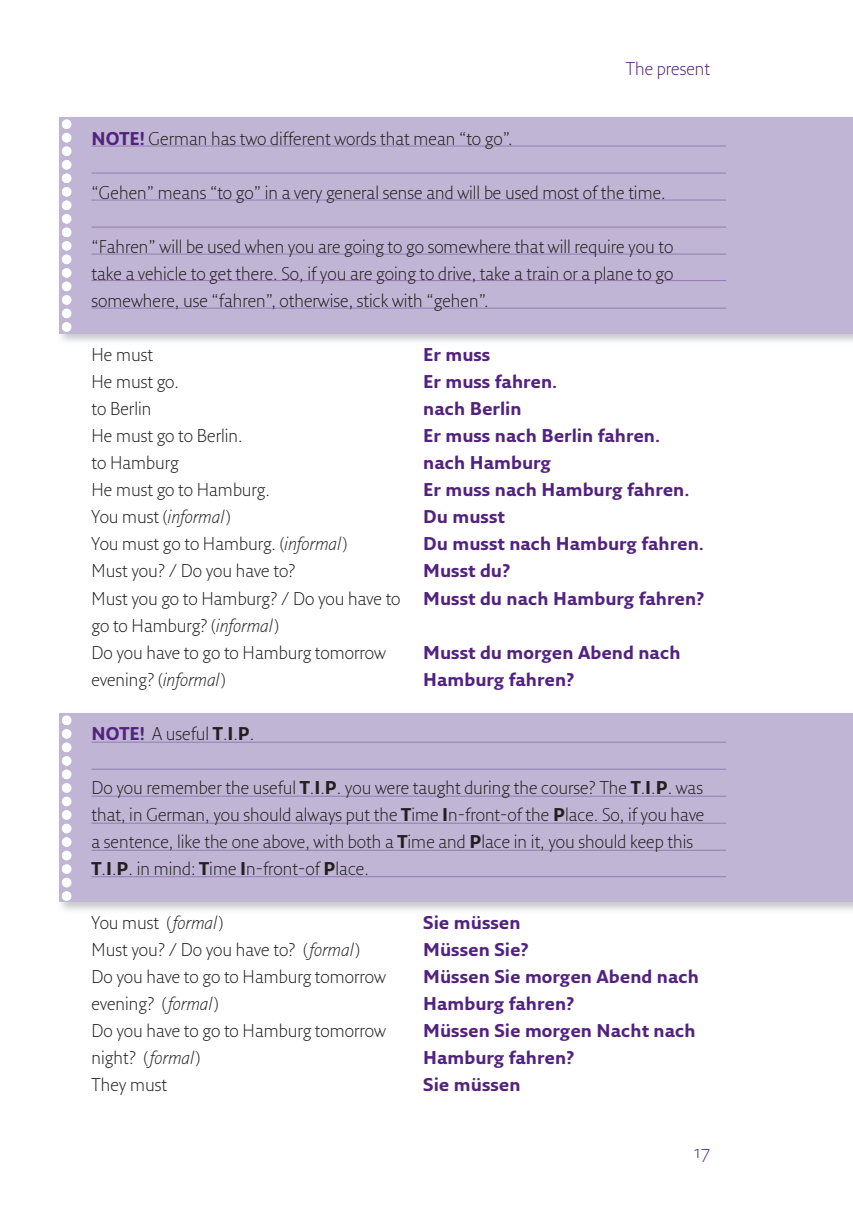
<style>
.page{position:relative;width:853px;height:1213px;background:#fff}
.page>*{position:absolute;margin:0;border:0;box-sizing:border-box;transform-origin:0 0}
.t1{font:300 18px/27px "Fresco Sans";color:#231f20}
.t2{font:700 18px "Fresco Sans";color:#52227f}
.t3{font:300 18px "Fresco Sans";color:#52227f}
.s1{font-weight:700;color:#52227f}
.s2{font-style:italic}
.s3{font-weight:700}
</style>
<div class="page">
<div style="left:60px;top:117px;width:793px;height:216px;background:#c0b5d4"></div>
<svg style="left:62px;top:119px;width:9px;height:213px"></svg>
<hr style="left:92px;top:146px;width:634px;height:1px;background:#947cb2">
<hr style="left:92px;top:173px;width:634px;height:1px;background:#947cb2">
<hr style="left:92px;top:200px;width:634px;height:1px;background:#947cb2">
<hr style="left:92px;top:227px;width:634px;height:1px;background:#947cb2">
<hr style="left:92px;top:254px;width:634px;height:1px;background:#947cb2">
<hr style="left:92px;top:280px;width:634px;height:1px;background:#947cb2">
<hr style="left:92px;top:308px;width:634px;height:1px;background:#947cb2">
<div style="left:60px;top:713px;width:793px;height:188px;background:#c0b5d4"></div>
<hr style="left:92px;top:741px;width:634px;height:1px;background:#947cb2">
<hr style="left:92px;top:768px;width:634px;height:1px;background:#947cb2">
<hr style="left:92px;top:795px;width:634px;height:1px;background:#947cb2">
<hr style="left:92px;top:822px;width:634px;height:1px;background:#947cb2">
<hr style="left:92px;top:849px;width:634px;height:1px;background:#947cb2">
<hr style="left:92px;top:876px;width:634px;height:1px;background:#947cb2">
<svg style="left:62px;top:715px;width:9px;height:185px"></svg>
<p class="t3" style="left:626px;top:61px;width:86px">The present</p>
<p class="t1" style="left:92px;top:127px;width:423px"><span class="s1">NOTE!</span> German has two different words that mean “to go”.</p>
<p class="t1" style="left:92px;top:181px;width:576px">“Gehen” means “to go” in a very general sense and will be used most of the time.</p>
<p class="t1" style="left:92px;top:235px;width:583px;text-align:justify">“Fahren” will be used when you are going to go somewhere that will require you to take a vehicle to get there. So, if you are going to drive, take a train or a plane to go somewhere, use “fahren”, otherwise, stick with “gehen”.</p>
<p class="t1" style="left:92px;top:343px;width:63px">He must</p>
<p class="t2" style="left:423px;top:348px;width:69px">Er muss</p>
<p class="t1" style="left:92px;top:370px;width:89px">He must go.</p>
<p class="t2" style="left:423px;top:375px;width:136px">Er muss fahren.</p>
<p class="t1" style="left:92px;top:397px;width:61px">to Berlin</p>
<p class="t2" style="left:423px;top:402px;width:100px">nach Berlin</p>
<p class="t1" style="left:92px;top:424px;width:153px">He must go to Berlin.</p>
<p class="t2" style="left:423px;top:429px;width:238px">Er muss nach Berlin fahren.</p>
<p class="t1" style="left:92px;top:451px;width:89px">to Hamburg</p>
<p class="t2" style="left:423px;top:456px;width:129px">nach Hamburg</p>
<p class="t1" style="left:92px;top:478px;width:180px">He must go to Hamburg.</p>
<p class="t2" style="left:423px;top:483px;width:268px">Er muss nach Hamburg fahren.</p>
<p class="t1" style="left:92px;top:505px;width:141px">You must (<span class="s2">informal</span>)</p>
<p class="t2" style="left:423px;top:510px;width:83px">Du musst</p>
<p class="t1" style="left:92px;top:532px;width:257px">You must go to Hamburg. (<span class="s2">informal</span>)</p>
<p class="t2" style="left:423px;top:537px;width:282px">Du musst nach Hamburg fahren.</p>
<p class="t1" style="left:92px;top:559px;width:206px">Must you? / Do you have to?</p>
<p class="t2" style="left:423px;top:564px;width:89px">Musst du?</p>
<p class="t1" style="left:92px;top:586px;width:310px">Must you go to Hamburg? / Do you have to</p>
<p class="t2" style="left:423px;top:591px;width:283px">Musst du nach Hamburg fahren?</p>
<p class="t1" style="left:92px;top:613px;width:296px">go to Hamburg? (<span class="s2">informal</span>)<br>Do you have to go to Hamburg tomorrow</p>
<p class="t2" style="left:423px;top:645px;width:259px">Musst du morgen Abend nach</p>
<p class="t1" style="left:92px;top:667px;width:136px">evening? (<span class="s2">informal</span>)</p>
<p class="t2" style="left:423px;top:672px;width:153px">Hamburg fahren?</p>
<p class="t1" style="left:92px;top:721px;width:164px"><span class="s1">NOTE!</span> A useful <span class="s3">T</span>.<span class="s3">I</span>.<span class="s3">P</span>.</p>
<p class="t1" style="left:92px;top:775px;width:614px">Do you remember the useful <span class="s3">T</span>.<span class="s3">I</span>.<span class="s3">P</span>. you were taught during the course? The <span class="s3">T</span>.<span class="s3">I</span>.<span class="s3">P</span>. was that, in German, you should always put the <span class="s3">T</span>ime <span class="s3">I</span>n-front-of the <span class="s3">P</span>lace. So, if you have a sentence, like the one above, with both a <span class="s3">T</span>ime and <span class="s3">P</span>lace in it, you should keep this <span class="s3">T</span>.<span class="s3">I</span>.<span class="s3">P</span>. in mind: <span class="s3">T</span>ime <span class="s3">I</span>n-front-of <span class="s3">P</span>lace.</p>
<p class="t1" style="left:92px;top:910px;width:133px">You must (<span class="s2">formal</span>)</p>
<p class="t2" style="left:423px;top:915px;width:99px">Sie müssen</p>
<p class="t1" style="left:92px;top:937px;width:270px">Must you? / Do you have to? (<span class="s2">formal</span>)</p>
<p class="t2" style="left:423px;top:942px;width:107px">Müssen Sie?</p>
<p class="t1" style="left:92px;top:964px;width:296px">Do you have to go to Hamburg tomorrow</p>
<p class="t2" style="left:423px;top:969px;width:277px">Müssen Sie morgen Abend nach</p>
<p class="t1" style="left:92px;top:991px;width:129px">evening? (<span class="s2">formal</span>)</p>
<p class="t2" style="left:423px;top:996px;width:153px">Hamburg fahren?</p>
<p class="t1" style="left:92px;top:1018px;width:296px">Do you have to go to Hamburg tomorrow</p>
<p class="t2" style="left:423px;top:1023px;width:274px">Müssen Sie morgen Nacht nach</p>
<p class="t1" style="left:92px;top:1045px;width:110px">night? (<span class="s2">formal</span>)</p>
<p class="t2" style="left:423px;top:1050px;width:153px">Hamburg fahren?</p>
<p class="t1" style="left:92px;top:1072px;width:77px">They must</p>
<p class="t2" style="left:423px;top:1077px;width:99px">Sie müssen</p>
<p class="t3" style="left:694px;top:1144px;width:18px">17</p>
</div>
